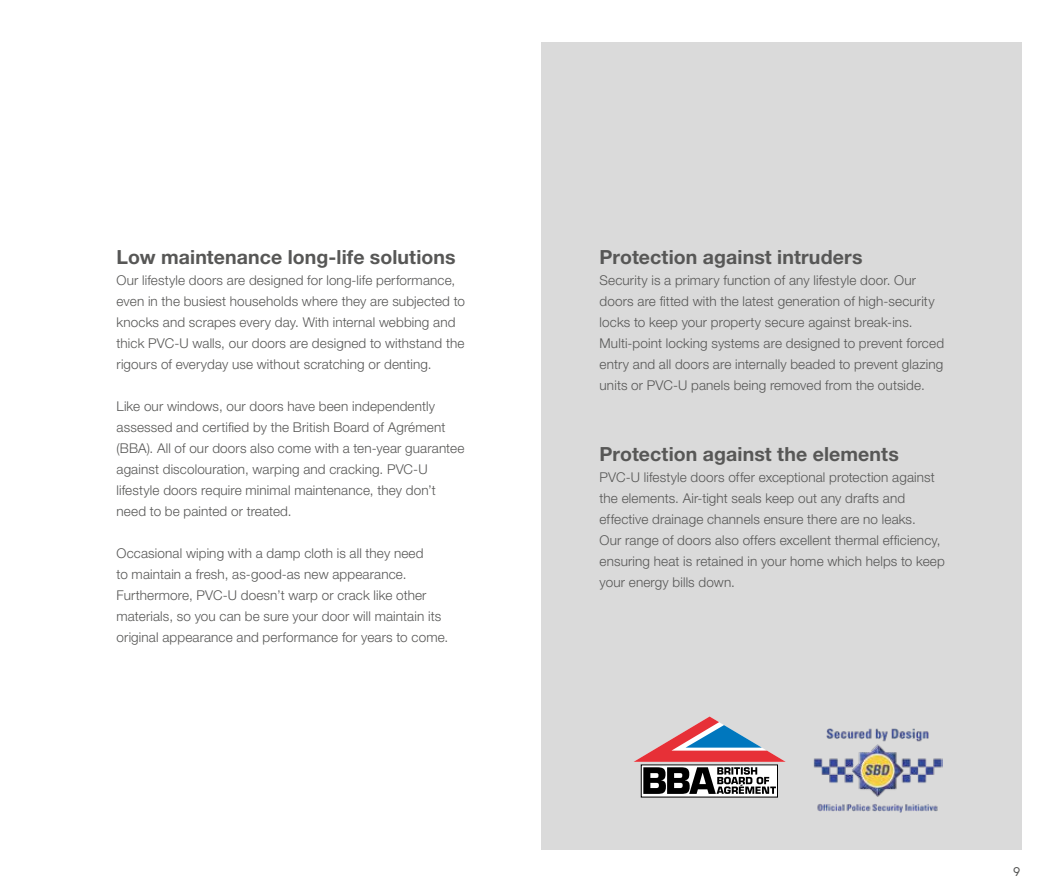
<style>
.page{position:relative;width:1063px;height:893px;background:#fff}
.page>*{position:absolute;margin:0;border:0;box-sizing:border-box;transform-origin:0 0}
.t1{font:700 19.5px "Helvetica Neue LT Std";letter-spacing:.005em;color:#575756}
.t2{font:300 13.5px/21px "Helvetica Neue LT Std";letter-spacing:.01em;color:#575756}
.t3{font:12px "Coco Gothic";color:#575756}
</style>
<div class="page">
<div style="left:541px;top:43px;width:481px;height:807px;background:#dadada"></div>
<img style="left:813px;top:728px;width:129px;height:85px">
<div style="left:641px;top:765px;width:136px;height:32px;background:#fff"></div>
<svg style="left:634px;top:716px;width:152px;height:78px"></svg>
<h1 class="t1" style="left:117px;top:245px;width:341px">Low maintenance long-life solutions</h1>
<p class="t2" style="left:117px;top:269px;width:350px">Our lifestyle doors are designed for long-life performance, even in the busiest households where they are subjected to knocks and scrapes every day. With internal webbing and thick PVC-U walls, our doors are designed to withstand the rigours of everyday use without scratching or denting.</p>
<p class="t2" style="left:117px;top:395px;width:349px">Like our windows, our doors have been independently assessed and certified by the British Board of Agrément (BBA). All of our doors also come with a ten-year guarantee against discolouration, warping and cracking. PVC-U lifestyle doors require minimal maintenance, they don’t need to be painted or treated.</p>
<p class="t2" style="left:117px;top:542px;width:333px">Occasional wiping with a damp cloth is all they need<br>to maintain a fresh, as-good-as new appearance.<br>Furthermore, PVC-U doesn’t warp or crack like other materials, so you can be sure your door will maintain its original appearance and performance for years to come.</p>
<h1 class="t1" style="left:600px;top:245px;width:264px">Protection against intruders</h1>
<p class="t2" style="left:600px;top:269px;width:346px">Security is a primary function of any lifestyle door. Our doors are fitted with the latest generation of high-security locks to keep your property secure against break-ins.<br>Multi-point locking systems are designed to prevent forced entry and all doors are internally beaded to prevent glazing units or PVC-U panels being removed from the outside.</p>
<h1 class="t1" style="left:600px;top:442px;width:301px">Protection against the elements</h1>
<p class="t2" style="left:600px;top:467px;width:347px">PVC-U lifestyle doors offer exceptional protection against the elements. Air-tight seals keep out any drafts and effective drainage channels ensure there are no leaks.<br>Our range of doors also offers excellent thermal efficiency, ensuring heat is retained in your home which helps to keep your energy bills down.</p>
<p class="t3" style="left:1013px;top:863px;width:9px">9</p>
</div>
